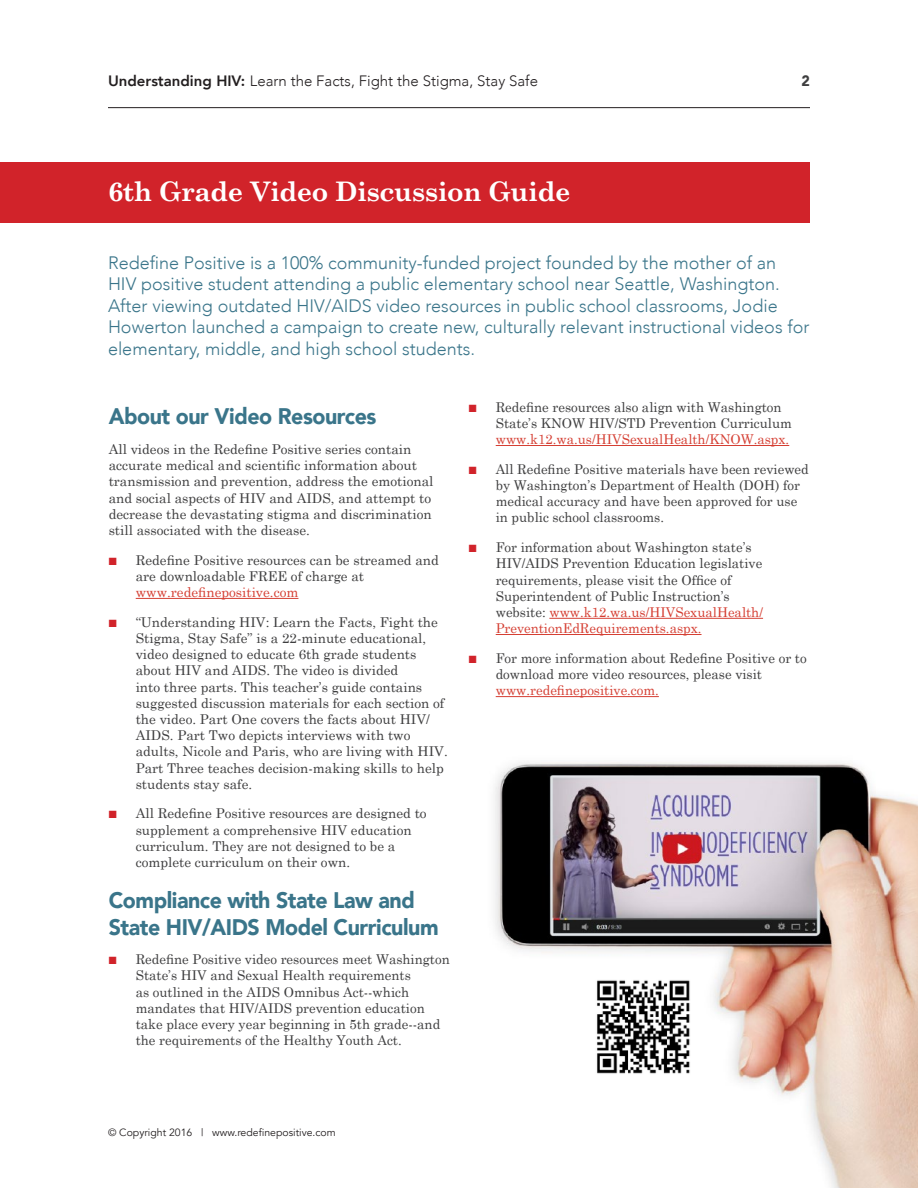
<style>
.page{position:relative;width:918px;height:1188px;background:#fff}
.page>*{position:absolute;margin:0;border:0;box-sizing:border-box;transform-origin:0 0}
.t1{font:700 27px "Century Schoolbook";letter-spacing:-.02em;color:#fff}
.t2{font:900 22.5px/27px "Avenir";letter-spacing:-.02em;color:#3a758a;scale:.95 1}
.t3{font:300 18px/21.6px "Avenir";color:#3a758a}
.t4{font:300 15px "Avenir";color:#231f20}
.t5{font:900 15px "Avenir";color:#3e3e3f;scale:.95 1}
.t6{font:13.5px/16.2px "Century Schoolbook";color:#3e3e3f}
.t7{font:13.5px "Century Schoolbook";color:#d53f33}
.t8{font:10.5px "Avenir";color:#231f20}
.s1{font-weight:800}
.s2{color:#d1232a}
.s3{color:#d53f33}
</style>
<div class="page">
<hr style="left:108px;top:107px;width:702px;height:1px;background:#231f20">
<hr style="left:136px;top:598px;width:162px;height:1px;background:#d53f33">
<hr style="left:496px;top:445px;width:293px;height:1px;background:#d53f33">
<hr style="left:549px;top:618px;width:214px;height:1px;background:#d53f33">
<hr style="left:496px;top:634px;width:206px;height:1px;background:#d53f33">
<hr style="left:496px;top:696px;width:163px;height:1px;background:#d53f33">
<div style="left:0;top:162px;width:810px;height:60px;background:#d1232a"></div>
<img style="left:495px;top:761px;width:423px;height:427px">
<img style="left:590px;top:973px;width:108px;height:107px">
<p class="t4" style="left:108px;top:71px;width:432px"><span class="s1">Understanding HIV:</span> Learn the Facts, Fight the Stigma, Stay Safe</p>
<p class="t5" style="left:802px;top:71px;width:10px">2</p>
<h1 class="t1" style="left:108px;top:175px;width:464px">6th Grade Video Discussion Guide</h1>
<p class="t3" style="left:108px;top:252px;width:703px">Redefine Positive is a 100% community-funded project founded by the mother of an<br>HIV positive student attending a public elementary school near Seattle, Washington.<br>After viewing outdated HIV/AIDS video resources in public school classrooms, Jodie Howerton launched a campaign to create new, culturally relevant instructional videos for elementary, middle, and high school students.</p>
<h2 class="t2" style="left:109px;top:404px;width:283px">About our Video Resources</h2>
<p class="t6" style="left:109px;top:441px;width:326px">All videos in the Redefine Positive series contain accurate medical and scientific information about transmission and prevention, address the emotional and social aspects of HIV and AIDS, and attempt to decrease the devastating stigma and discrimination still associated with the disease.</p>
<p class="t6" style="left:136px;top:551px;width:305px;text-indent:-27px"><span class="s2">■</span> Redefine Positive resources can be streamed and are downloadable FREE of charge at</p>
<p class="t7" style="left:136px;top:584px;width:164px">www.redefinepositive.com</p>
<p class="t6" style="left:136px;top:613px;width:314px;text-indent:-27px"><span class="s2">■</span> “Understanding HIV: Learn the Facts, Fight the Stigma, Stay Safe” is a 22-minute educational, video designed to educate 6th grade students about HIV and AIDS. The video is divided<br>into three parts. This teacher’s guide contains suggested discussion materials for each section of the video. Part One covers the facts about HIV/ AIDS. Part Two depicts interviews with two adults, Nicole and Paris, who are living with HIV.<br>Part Three teaches decision-making skills to help students stay safe.</p>
<p class="t6" style="left:136px;top:805px;width:293px;text-indent:-27px"><span class="s2">■</span> All Redefine Positive resources are designed to supplement a comprehensive HIV education curriculum. They are not designed to be a complete curriculum on their own.</p>
<h2 class="t2" style="left:109px;top:887px;width:349px">Compliance with State Law and<br>State HIV/AIDS Model Curriculum</h2>
<p class="t6" style="left:136px;top:951px;width:316px;text-indent:-27px"><span class="s2">■</span> Redefine Positive video resources meet Washington State’s HIV and Sexual Health requirements<br>as outlined in the AIDS Omnibus Act--which mandates that HIV/AIDS prevention education take place every year beginning in 5th grade--and the requirements of the Healthy Youth Act.</p>
<p class="t6" style="left:496px;top:398px;width:298px;text-indent:-27px"><span class="s2">■</span> Redefine resources also align with Washington<br>State’s KNOW HIV/STD Prevention Curriculum</p>
<p class="t7" style="left:496px;top:431px;width:295px">www.k12.wa.us/HIVSexualHealth/KNOW.aspx.</p>
<p class="t6" style="left:496px;top:461px;width:315px;text-indent:-27px"><span class="s2">■</span> All Redefine Positive materials have been reviewed by Washington’s Department of Health (DOH) for medical accuracy and have been approved for use in public school classrooms.</p>
<p class="t6" style="left:496px;top:539px;width:269px;text-indent:-27px"><span class="s2">■</span> For information about Washington state’s HIV/AIDS Prevention Education legislative requirements, please visit the Office of Superintendent of Public Instruction’s website: <span class="s3">www.k12.wa.us/HIVSexualHealth/ PreventionEdRequirements.aspx.</span></p>
<p class="t6" style="left:496px;top:650px;width:312px;text-indent:-27px"><span class="s2">■</span> For more information about Redefine Positive or to download more video resources, please visit</p>
<p class="t7" style="left:496px;top:682px;width:165px">www.redefinepositive.com.</p>
<p class="t8" style="left:108px;top:1126px;width:229px">© Copyright 2016 | www.redefinepositive.com</p>
</div>
